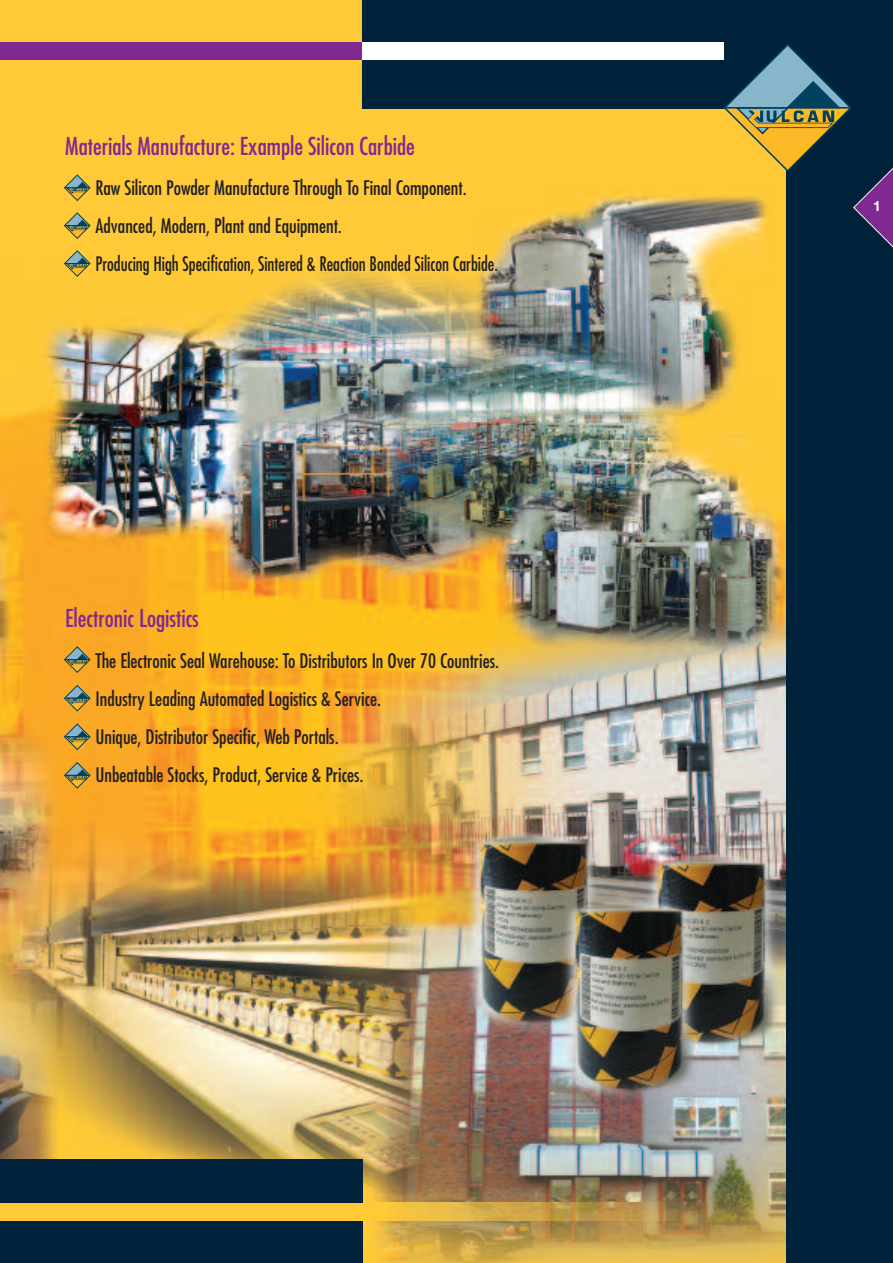
<style>
.page{position:relative;width:893px;height:1263px;background:#fff}
.page>*{position:absolute;margin:0;border:0;box-sizing:border-box;transform-origin:0 0}
.t1{font:condensed 24px "Futura";color:#802990}
.t2{font:condensed 19.5px/38px "Futura";color:#231f20}
.t3{font:700 14.1px "Helvetica Neue";color:#fff}
</style>
<div class="page">
<img style="left:0;top:0;width:786px;height:1263px">
<img style="left:363px;top:1203px;width:360px;height:17px">
<div style="left:0;top:43px;width:363px;height:17px;background:#802990"></div>
<div style="left:0;top:1159px;width:362px;height:104px;background:#00223b"></div>
<div style="left:362px;top:0;width:531px;height:109px;background:#00223b"></div>
<div style="left:786px;top:0;width:107px;height:1263px;background:#00223b"></div>
<div style="left:362px;top:43px;width:362px;height:17px;background:#fff"></div>
<div style="left:0;top:1203px;width:363px;height:17px;background:#ffc938"></div>
<svg style="left:724px;top:44px;width:169px;height:241px"></svg>
<svg style="left:64px;top:175px;width:26px;height:26px"></svg>
<svg style="left:64px;top:213px;width:26px;height:26px"></svg>
<svg style="left:64px;top:251px;width:26px;height:25px"></svg>
<svg style="left:64px;top:647px;width:26px;height:25px"></svg>
<svg style="left:64px;top:685px;width:26px;height:26px"></svg>
<svg style="left:64px;top:724px;width:26px;height:26px"></svg>
<svg style="left:64px;top:762px;width:26px;height:26px"></svg>
<p class="t1" style="left:65px;top:135px;width:351px">Materials Manufacture: Example Silicon Carbide</p>
<p class="t2" style="left:95px;top:170px;width:404px">Raw Silicon Powder Manufacture Through To Final Component.<br>Advanced, Modern, Plant and Equipment.<br>Producing High Specification, Sintered &amp; Reaction Bonded Silicon Carbide.</p>
<p class="t1" style="left:65px;top:607px;width:135px">Electronic Logistics</p>
<p class="t2" style="left:95px;top:642px;width:405px">The Electronic Seal Warehouse: To Distributors In Over 70 Countries.<br>Industry Leading Automated Logistics &amp; Service.<br>Unique, Distributor Specific, Web Portals.<br>Unbeatable Stocks, Product, Service &amp; Prices.</p>
<p class="t3" style="left:873px;top:201px;width:9px">1</p>
</div>
